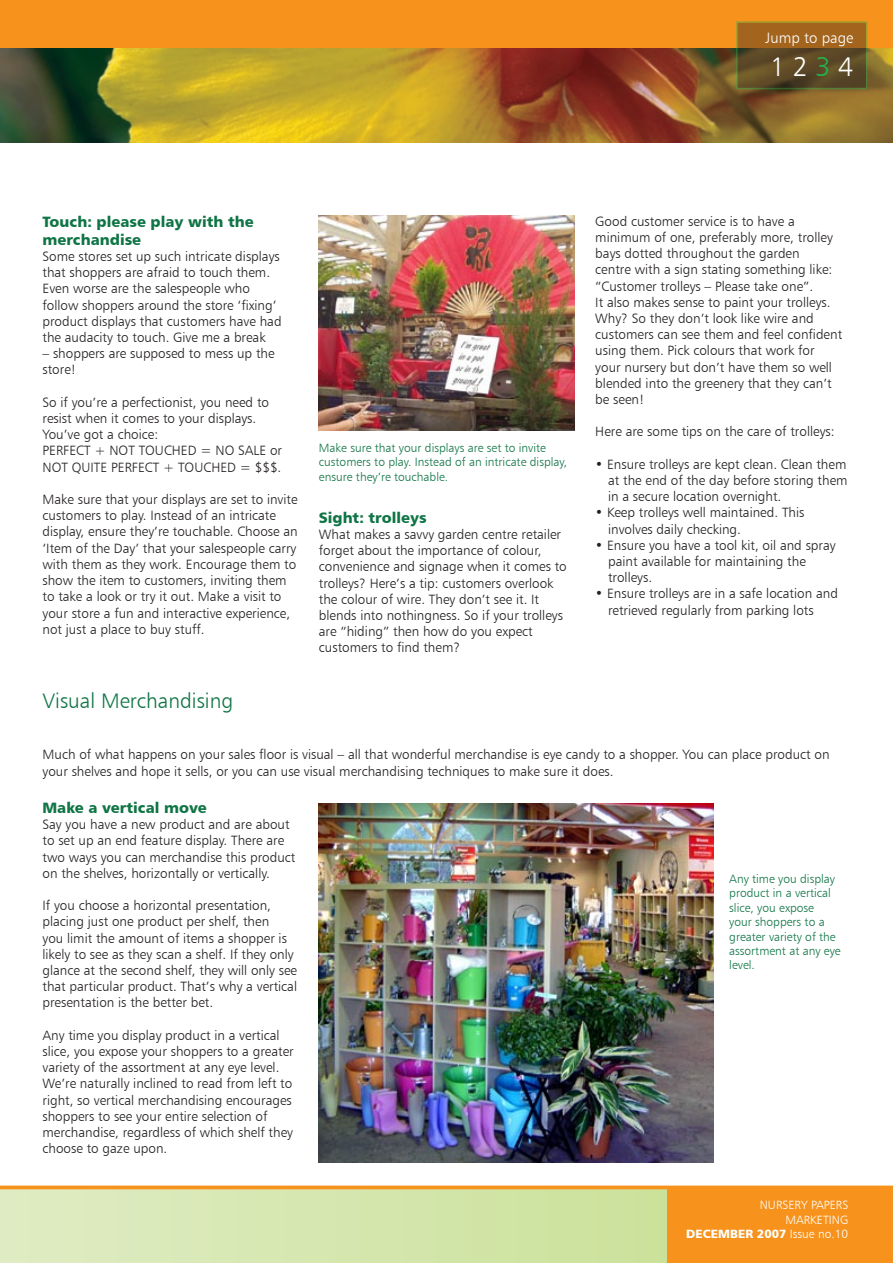
<style>
.page{position:relative;width:893px;height:1263px;background:#fff}
.page>*{position:absolute;margin:0;border:0;box-sizing:border-box;transform-origin:0 0}
.t1{font:27px "Humanist 777 BT Light B";color:#fff}
.t2{font:21px "Humanist 777 BT Light B";color:#107546}
.main_body{font:15px/18px "Humanist 777 BT Black B";color:#107546}
.t3{font:15px "Humanist 777 BT Light B";color:#fff}
.main_body-2{font:13.5px/16.2px "Humanist 777 BT Light B";color:#231f20}
.bulletpoints{font:13.5px/16.2px "Humanist 777 BT Light B";color:#231f20}
.t4{font:12px/14.4px "Humanist 777 BT Light B";color:#107546}
.t5{font:12px "Humanist 777 BT Light B";color:#fff}
.t6{font:12px "Humanist 777 BT Black B";color:#fff}
.s1{color:#23b24b}
.s2{font-family:"Humanist 777 BT Light B"}
</style>
<div class="page">
<div style="left:666px;top:1189px;width:227px;height:74px;background:#f7931d"></div>
<div style="left:0;top:1189px;width:666px;height:74px;background:linear-gradient(to right,#dfecc3,#cce19b)"></div>
<svg style="left:0;top:1185px;width:893px;height:4px;background:#f8a23e"></svg>
<img style="left:0;top:47px;width:893px;height:96px">
<div style="left:0;top:0;width:893px;height:47px;background:#f7931d"></div>
<img style="left:319px;top:803px;width:394px;height:359px">
<img style="left:319px;top:215px;width:255px;height:216px">
<svg style="left:739px;top:24px;width:125px;height:62px;background:#775323"></svg>
<p class="t3" style="left:766px;top:29px;width:89px">Jump to page</p>
<p class="t1" style="left:770px;top:50px;width:85px">12<span class="s1">3</span>4</p>
<p class="main_body" style="left:43px;top:212px;width:213px">Touch: please play with the merchandise</p>
<p class="main_body-2" style="left:43px;top:248px;width:241px">Some stores set up such intricate displays that shoppers are afraid to touch them.<br>Even worse are the salespeople who follow shoppers around the store ‘fixing’ product displays that customers have had the audacity to touch. Give me a break</p>
<p class="main_body-2" style="left:43px;top:345px;width:234px">– shoppers are supposed to mess up the store!</p>
<p class="main_body-2" style="left:43px;top:394px;width:228px">So if you’re a perfectionist, you need to resist when it comes to your displays.</p>
<p class="main_body-2" style="left:43px;top:426px;width:117px">You’ve got a choice:</p>
<p class="main_body-2" style="left:43px;top:442px;width:241px">PERFECT + NOT TOUCHED = NO SALE or<br>NOT QUITE PERFECT + TOUCHED = $$$.</p>
<p class="main_body-2" style="left:43px;top:491px;width:257px">Make sure that your displays are set to invite customers to play. Instead of an intricate display, ensure they’re touchable. Choose an ‘Item of the Day’ that your salespeople carry with them as they work. Encourage them to show the item to customers, inviting them to take a look or try it out. Make a visit to your store a fun and interactive experience, not just a place to buy stuff.</p>
<p class="t2" style="left:43px;top:688px;width:192px">Visual Merchandising</p>
<p class="t4" style="left:319px;top:440px;width:250px">Make sure that your displays are set to invite customers to play. Instead of an intricate display, ensure they’re touchable.</p>
<p class="main_body" style="left:319px;top:508px;width:109px">Sight: trolleys</p>
<p class="main_body-2" style="left:319px;top:526px;width:249px">What makes a savvy garden centre retailer forget about the importance of colour, convenience and signage when it comes to trolleys? Here’s a tip: customers overlook the colour of wire. They don’t see it. It blends into nothingness. So if your trolleys are “hiding” then how do you expect customers to find them?</p>
<p class="main_body-2" style="left:595px;top:213px;width:239px">Good customer service is to have a minimum of one, preferably more, trolley bays dotted throughout the garden centre with a sign stating something like: “Customer trolleys – Please take one”.</p>
<p class="main_body-2" style="left:595px;top:294px;width:248px">It also makes sense to paint your trolleys.<br>Why? So they don’t look like wire and customers can see them and feel confident using them. Pick colours that work for your nursery but don’t have them so well blended into the greenery that they can’t be seen!</p>
<p class="main_body-2" style="left:595px;top:423px;width:241px">Here are some tips on the care of trolleys:</p>
<p class="bulletpoints" style="left:608px;top:456px;width:241px;text-align:justify;text-indent:-13px">• Ensure trolleys are kept clean. Clean them at the end of the day before storing them in a secure location overnight.</p>
<p class="bulletpoints" style="left:608px;top:504px;width:198px;text-indent:-13px">• Keep trolleys well maintained. This involves daily checking.</p>
<p class="bulletpoints" style="left:608px;top:537px;width:229px;text-indent:-13px">• Ensure you have a tool kit, oil and spray paint available for maintaining the trolleys.</p>
<p class="bulletpoints" style="left:608px;top:585px;width:231px;text-indent:-13px">• Ensure trolleys are in a safe location and retrieved regularly from parking lots</p>
<p class="main_body-2" style="left:43px;top:746px;width:789px">Much of what happens on your sales floor is visual – all that wonderful merchandise is eye candy to a shopper. You can place product on your shelves and hope it sells, or you can use visual merchandising techniques to make sure it does.</p>
<p class="main_body" style="left:43px;top:798px;width:166px">Make a vertical move</p>
<p class="main_body-2" style="left:43px;top:816px;width:254px">Say you have a new product and are about to set up an end feature display. There are two ways you can merchandise this product on the shelves, horizontally or vertically.</p>
<p class="main_body-2" style="left:43px;top:897px;width:256px">If you choose a horizontal presentation, placing just one product per shelf, then<br>you limit the amount of items a shopper is likely to see as they scan a shelf. If they only glance at the second shelf, they will only see that particular product. That’s why a vertical presentation is the better bet.</p>
<p class="main_body-2" style="left:43px;top:1027px;width:253px">Any time you display product in a vertical slice, you expose your shoppers to a greater variety of the assortment at any eye level.<br>We’re naturally inclined to read from left to right, so vertical merchandising encourages shoppers to see your entire selection of merchandise, regardless of which shelf they choose to gaze upon.</p>
<p class="t4" style="left:729px;top:871px;width:113px">Any time you display product in a vertical slice, you expose<br>your shoppers to a greater variety of the assortment at any eye level.</p>
<p class="t5" style="left:760px;top:1198px;width:90px">NURSERY PAPERS</p>
<p class="t5" style="left:785px;top:1212px;width:64px">MARKETING</p>
<p class="t6" style="left:686px;top:1226px;width:164px">DECEMBER 2007 <span class="s2">Issue no.10</span></p>
</div>
